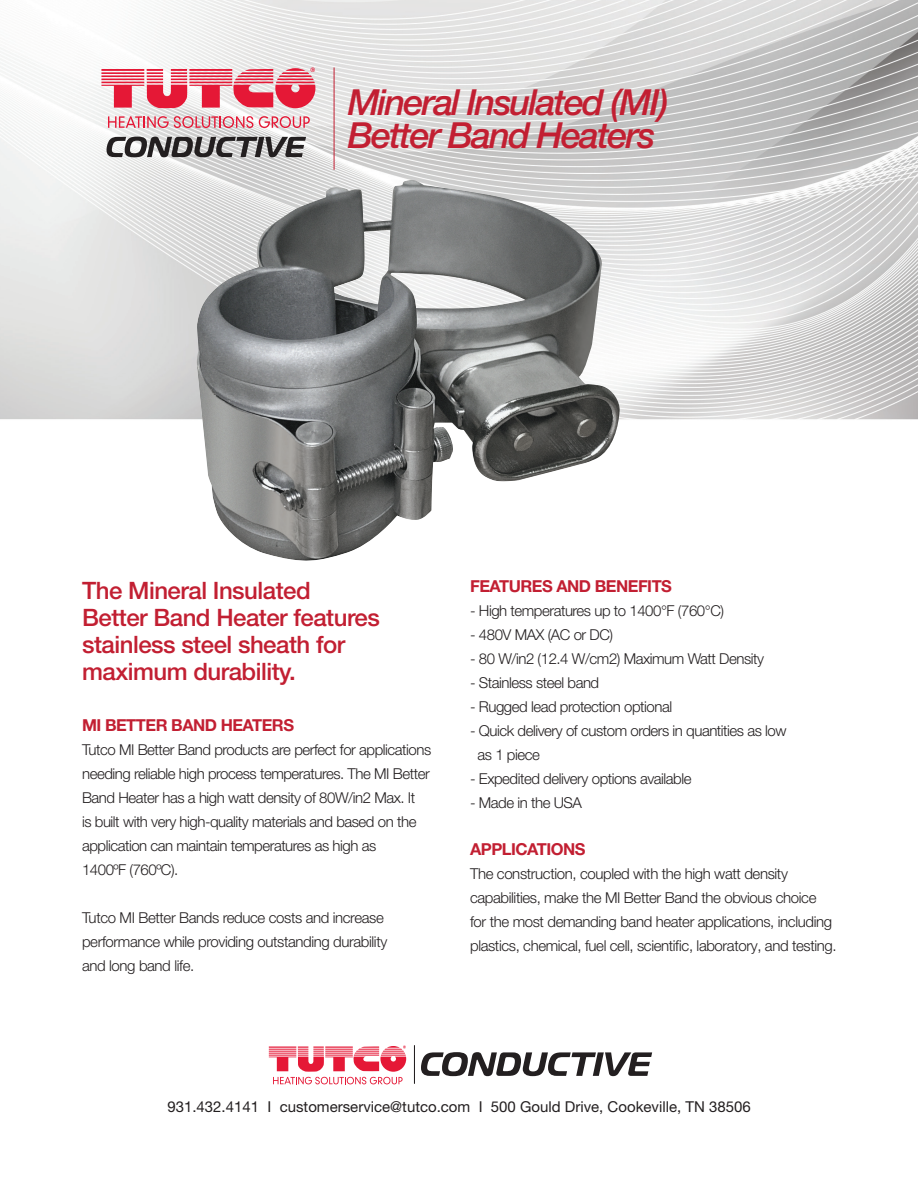
<style>
.page{position:relative;width:918px;height:1188px;background:#fff}
.page>*{position:absolute;margin:0;border:0;box-sizing:border-box;transform-origin:0 0}
.t1{font:italic 500 36px/33px "Helvetica Neue LT Pro";letter-spacing:-.05em;color:#c21f32}
.t2{font:500 24px/27px "Helvetica Neue LT Pro";letter-spacing:-.02em;color:#c21f32}
.t3{font:700 16.5px "Helvetica Neue LT Pro";letter-spacing:-.03em;color:#c21f32}
.t4{font:300 15px/24px "Helvetica Neue LT Pro";letter-spacing:-.03em;color:#231f20}
.t5{font:15px "Helvetica Neue LT Pro";color:#231f20}
</style>
<div class="page">
<img style="left:0;top:0;width:918px;height:420px">
<svg style="left:108px;top:116px;width:145px;height:12px;background:#e3a1ab"></svg>
<svg style="left:259px;top:116px;width:51px;height:12px"></svg>
<svg style="left:101px;top:68px;width:214px;height:40px"></svg>
<svg style="left:107px;top:137px;width:199px;height:20px;background:#7c7a7a"></svg>
<hr style="left:334px;top:68px;width:1px;height:102px;background:#c21f32">
<img style="left:197px;top:180px;width:423px;height:381px">
<svg style="left:269px;top:1046px;width:137px;height:39px"></svg>
<svg style="left:421px;top:1052px;width:231px;height:24px"></svg>
<hr style="left:414px;top:1045px;width:1px;height:39px;background:#231f20">
<h1 class="t1" style="left:348px;top:85px;width:322px">Mineral Insulated (MI)<br>Better Band Heaters</h1>
<h2 class="t2" style="left:82px;top:576px;width:299px">The Mineral Insulated<br>Better Band Heater features stainless steel sheath for maximum durability.</h2>
<p class="t3" style="left:82px;top:714px;width:214px">MI BETTER BAND HEATERS</p>
<p class="t4" style="left:82px;top:737px;width:351px">Tutco MI Better Band products are perfect for applications needing reliable high process temperatures. The MI Better Band Heater has a high watt density of 80W/in2 Max. It<br>is built with very high-quality materials and based on the application can maintain temperatures as high as<br>1400ºF (760ºC).</p>
<p class="t4" style="left:82px;top:905px;width:307px">Tutco MI Better Bands reduce costs and increase performance while providing outstanding durability and long band life.</p>
<p class="t3" style="left:470px;top:576px;width:203px">FEATURES AND BENEFITS</p>
<p class="t4" style="left:470px;top:599px;width:255px">- High temperatures up to 1400°F (760°C)</p>
<p class="t4" style="left:470px;top:623px;width:145px">- 480V MAX (AC or DC)</p>
<p class="t4" style="left:470px;top:647px;width:295px">- 80 W/in2 (12.4 W/cm2) Maximum Watt Density</p>
<p class="t4" style="left:470px;top:671px;width:131px">- Stainless steel band</p>
<p class="t4" style="left:470px;top:695px;width:204px">- Rugged lead protection optional</p>
<p class="t4" style="left:478px;top:719px;width:311px;text-indent:-7px">- Quick delivery of custom orders in quantities as low as 1 piece</p>
<p class="t4" style="left:470px;top:767px;width:223px">- Expedited delivery options available</p>
<p class="t4" style="left:470px;top:791px;width:113px">- Made in the USA</p>
<p class="t3" style="left:470px;top:839px;width:117px">APPLICATIONS</p>
<p class="t4" style="left:470px;top:861px;width:368px">The construction, coupled with the high watt density capabilities, make the MI Better Band the obvious choice<br>for the most demanding band heater applications, including plastics, chemical, fuel cell, scientific, laboratory, and testing.</p>
<p class="t5" style="left:167px;top:1098px;width:585px">931.432.4141 I customerservice@tutco.com I 500 Gould Drive, Cookeville, TN 38506</p>
</div>
